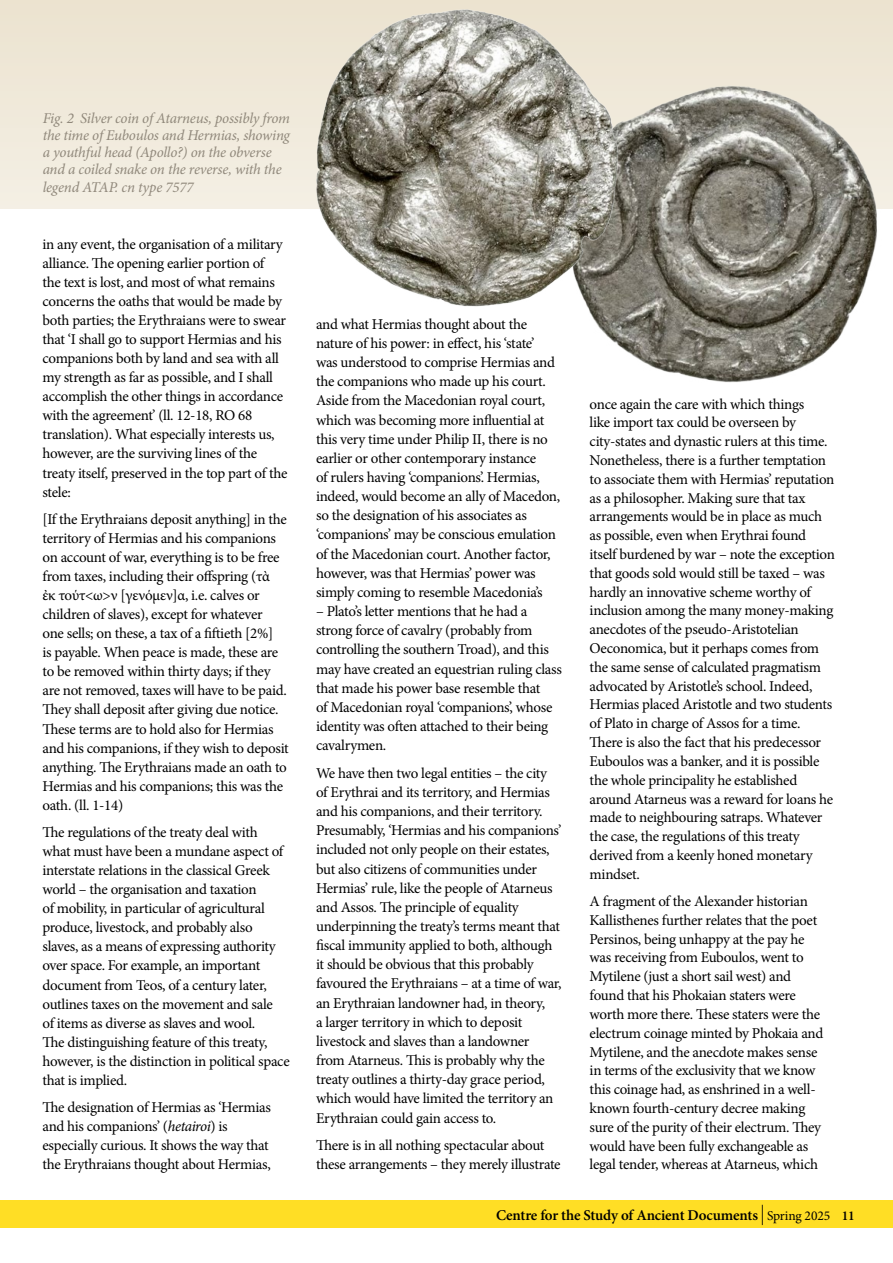
<style>
.page{position:relative;width:893px;height:1263px;background:#fff}
.page>*{position:absolute;margin:0;border:0;box-sizing:border-box;transform-origin:0 0}
.Body_text{font:15px/19px "Minion Pro";letter-spacing:-.02em;color:#000}
.t1{font:italic 15px/17.2px "Minion Pro";letter-spacing:-.015em;color:#90887b}
.t2{font:600 15px "Minion Pro";letter-spacing:-.01em;color:#000}
.s1{font-style:italic}
.s2{font-weight:400;font-size:20.25px}
.s3{font-weight:400;font-size:13.5px}
.s4{font-size:13.5px}
</style>
<div class="page">
<div style="left:0;top:0;width:893px;height:208px;background:linear-gradient(to right,#efe8d9,#ece3d0)"></div>
<img style="left:593px;top:86px;width:291px;height:297px">
<img style="left:310px;top:9px;width:334px;height:309px">
<div style="left:0;top:1200px;width:893px;height:28px;background:#ffde25"></div>
<p class="t1" style="left:43px;top:109px;width:249px">Fig. 2 Silver coin of Atarneus, possibly from the time of Euboulos and Hermias, showing a youthful head (Apollo?) on the obverse and a coiled snake on the reverse, with the legend ATAP. cn type 7577</p>
<p class="Body_text" style="left:43px;top:235px;width:246px">in any event, the organisation of a military alliance. The opening earlier portion of<br>the text is lost, and most of what remains concerns the oaths that would be made by both parties; the Erythraians were to swear that ‘I shall go to support Hermias and his companions both by land and sea with all my strength as far as possible, and I shall accomplish the other things in accordance with the agreement’ (ll. 12-18, RO 68 translation). What especially interests us, however, are the surviving lines of the treaty itself, preserved in the top part of the stele:</p>
<p class="Body_text" style="left:43px;top:510px;width:248px">[If the Erythraians deposit anything] in the territory of Hermias and his companions on account of war, everything is to be free from taxes, including their offspring (τὰ<br>ἐκ τούτ&lt;ω&gt;ν [γενόμεν]α, i.e. calves or children of slaves), except for whatever<br>one sells; on these, a tax of a fiftieth [2%]<br>is payable. When peace is made, these are to be removed within thirty days; if they are not removed, taxes will have to be paid.<br>They shall deposit after giving due notice.<br>These terms are to hold also for Hermias and his companions, if they wish to deposit anything. The Erythraians made an oath to Hermias and his companions; this was the oath. (ll. 1-14)</p>
<p class="Body_text" style="left:43px;top:823px;width:249px">The regulations of the treaty deal with what must have been a mundane aspect of interstate relations in the classical Greek world – the organisation and taxation<br>of mobility, in particular of agricultural produce, livestock, and probably also slaves, as a means of expressing authority over space. For example, an important document from Teos, of a century later, outlines taxes on the movement and sale<br>of items as diverse as slaves and wool.<br>The distinguishing feature of this treaty, however, is the distinction in political space that is implied.</p>
<p class="Body_text" style="left:43px;top:1098px;width:230px">The designation of Hermias as ‘Hermias and his companions’ (<span class="s1">hetairoi</span>) is especially curious. It shows the way that the Erythraians thought about Hermias,</p>
<p class="Body_text" style="left:316px;top:314px;width:246px">and what Hermias thought about the nature of his power: in effect, his ‘state’<br>was understood to comprise Hermias and the companions who made up his court.<br>Aside from the Macedonian royal court, which was becoming more influential at this very time under Philip II, there is no earlier or other contemporary instance<br>of rulers having ‘companions’. Hermias, indeed, would become an ally of Macedon, so the designation of his associates as ‘companions’ may be conscious emulation of the Macedonian court. Another factor, however, was that Hermias’ power was simply coming to resemble Macedonia’s</p>
<p class="Body_text" style="left:316px;top:602px;width:247px">– Plato’s letter mentions that he had a strong force of cavalry (probably from controlling the southern Troad), and this may have created an equestrian ruling class that made his power base resemble that<br>of Macedonian royal ‘companions’, whose identity was often attached to their being cavalrymen.</p>
<p class="Body_text" style="left:316px;top:763px;width:247px">We have then two legal entities – the city of Erythrai and its territory, and Hermias and his companions, and their territory.<br>Presumably, ‘Hermias and his companions’ included not only people on their estates, but also citizens of communities under Hermias’ rule, like the people of Atarneus and Assos. The principle of equality underpinning the treaty’s terms meant that fiscal immunity applied to both, although it should be obvious that this probably favoured the Erythraians – at a time of war, an Erythraian landowner had, in theory,<br>a larger territory in which to deposit livestock and slaves than a landowner from Atarneus. This is probably why the treaty outlines a thirty-day grace period, which would have limited the territory an Erythraian could gain access to.</p>
<p class="Body_text" style="left:316px;top:1136px;width:246px">There is in all nothing spectacular about these arrangements – they merely illustrate</p>
<p class="Body_text" style="left:590px;top:394px;width:247px">once again the care with which things<br>like import tax could be overseen by city-states and dynastic rulers at this time.<br>Nonetheless, there is a further temptation to associate them with Hermias’ reputation as a philosopher. Making sure that tax arrangements would be in place as much as possible, even when Erythrai found itself burdened by war – note the exception that goods sold would still be taxed – was hardly an innovative scheme worthy of inclusion among the many money-making anecdotes of the pseudo-Aristotelian Oeconomica, but it perhaps comes from the same sense of calculated pragmatism advocated by Aristotle’s school. Indeed, Hermias placed Aristotle and two students of Plato in charge of Assos for a time.<br>There is also the fact that his predecessor Euboulos was a banker, and it is possible the whole principality he established around Atarneus was a reward for loans he made to neighbouring satraps. Whatever the case, the regulations of this treaty derived from a keenly honed monetary mindset.</p>
<p class="Body_text" style="left:590px;top:892px;width:235px">A fragment of the Alexander historian Kallisthenes further relates that the poet Persinos, being unhappy at the pay he was receiving from Euboulos, went to Mytilene (just a short sail west) and found that his Phokaian staters were worth more there. These staters were the electrum coinage minted by Phokaia and Mytilene, and the anecdote makes sense in terms of the exclusivity that we know this coinage had, as enshrined in a well&shy;known fourth-century decree making sure of the purity of their electrum. They would have been fully exchangeable as legal tender, whereas at Atarneus, which</p>
<p class="t2" style="left:496px;top:1204px;width:360px">Centre for the Study of Ancient Documents <span class="s2">|</span> <span class="s3">Spring 2025</span> <span class="s4">11</span></p>
</div>
